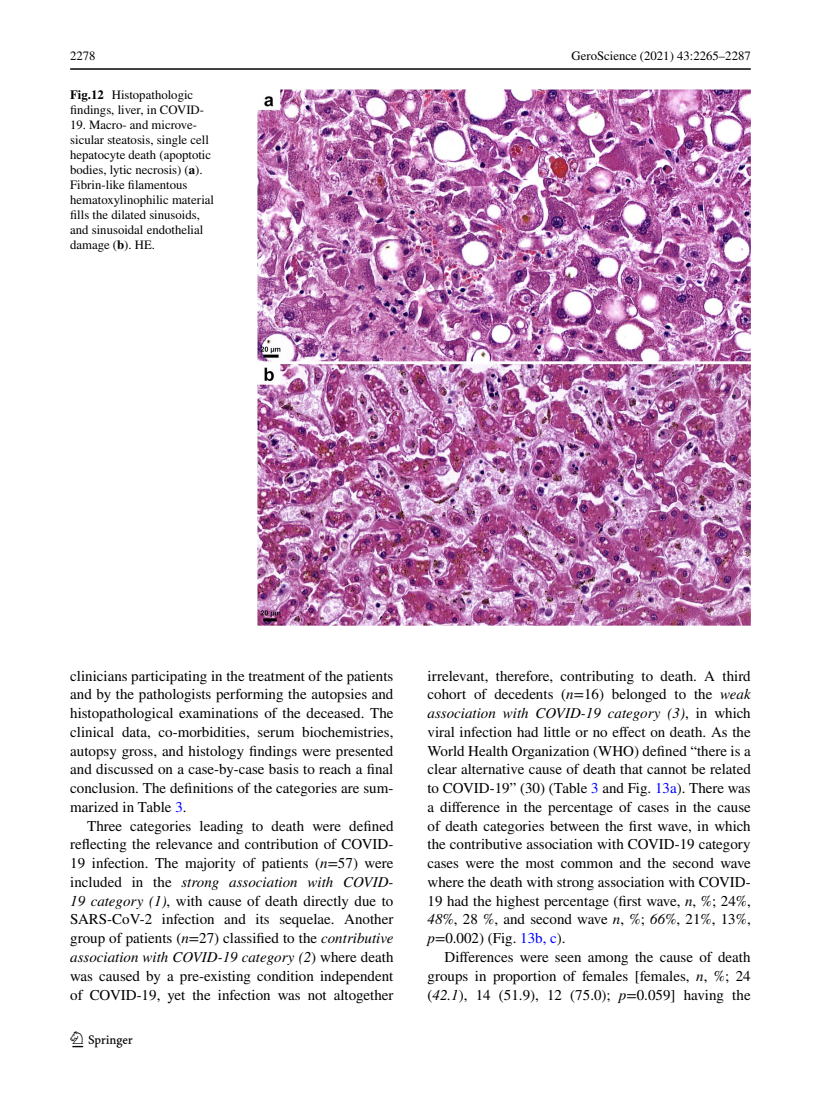
<style>
.page{position:relative;width:821px;height:1106px;background:#fff}
.page>*{position:absolute;margin:0;border:0;box-sizing:border-box;transform-origin:0 0}
.t1{font:22.5px "Springnew Regular 14";color:#000}
.t2{font:15px/18.8px "STIX";color:#000;text-align:justify}
.t3{font:12.75px/15px "STIX";color:#000}
.t4{font:12.75px "STIX Regular 15";color:#000}
.s1{font-weight:700}
.s2{color:#00f}
.s3{font-style:italic}
</style>
<div class="page">
<hr style="left:70px;top:68px;width:680px;height:2px;background:#000">
<img style="left:257px;top:89px;width:493px;height:536px">
<p class="t4" style="left:70px;top:47px;width:27px">2278</p>
<p class="t3" style="left:70px;top:88px;width:135px"><span class="s1">Fig.12</span> Histopathologic findings, liver, in COVID-</p>
<p class="t3" style="left:70px;top:118px;width:145px">19. Macro- and microve&shy;sicular steatosis, single cell hepatocyte death (apoptotic bodies, lytic necrosis) (<span class="s1">a</span>).<br>Fibrin-like filamentous hematoxylinophilic material fills the dilated sinusoids, and sinusoidal endothelial damage (<span class="s1">b</span>). HE.</p>
<p class="t3" style="left:571px;top:49px;width:181px">GeroScience (2021) 43:2265–2287</p>
<p class="t2" style="left:70px;top:667px;width:325px">clinicians participating in the treatment of the patients and by the pathologists performing the autopsies and histopathological examinations of the deceased. The clinical data, co-morbidities, serum biochemistries, autopsy gross, and histology findings were presented and discussed on a case-by-case basis to reach a final conclusion. The definitions of the categories are sum&shy;marized in Table <span class="s2">3</span>.</p>
<p class="t2" style="left:70px;top:817px;width:325px;text-indent:17px">Three categories leading to death were defined reflecting the relevance and contribution of COVID-19 infection. The majority of patients (<span class="s3">n</span>=57) were included in the <span class="s3">strong association with COVID-19 category (1)</span>, with cause of death directly due to SARS-CoV-2 infection and its sequelae. Another group of patients (<span class="s3">n</span>=27) classified to the <span class="s3">contributive association with COVID-19 category (2</span>) where death was caused by a pre-existing condition independent of COVID-19, yet the infection was not altogether</p>
<h1 class="t1" style="left:72px;top:1031px;width:62px">1 3</h1>
<p class="t2" style="left:427px;top:667px;width:325px">irrelevant, therefore, contributing to death. A third cohort of decedents (<span class="s3">n</span>=16) belonged to the <span class="s3">weak association with COVID-19 category (3)</span>, in which viral infection had little or no effect on death. As the World Health Organization (WHO) defined “there is a clear alternative cause of death that cannot be related to COVID-19” (30) (Table <span class="s2">3</span> and Fig. <span class="s2">13a</span>). There was a difference in the percentage of cases in the cause of death categories between the first wave, in which the contributive association with COVID-19 category cases were the most common and the second wave where the death with strong association with COVID-19 had the highest percentage (first wave, <span class="s3">n</span>, %; 24%, <span class="s3">48%</span>, 28 %, and second wave <span class="s3">n</span>, %; <span class="s3">66%</span>, 21%, 13%, <span class="s3">p</span>=0.002) (Fig. <span class="s2">13b, c</span>).</p>
<p class="t2" style="left:427px;top:948px;width:325px;text-indent:17px">Differences were seen among the cause of death groups in proportion of females [females, <span class="s3">n</span>, %; 24 (<span class="s3">42.1</span>), 14 (51.9), 12 (75.0); <span class="s3">p</span>=0.059] having the</p>
</div>
